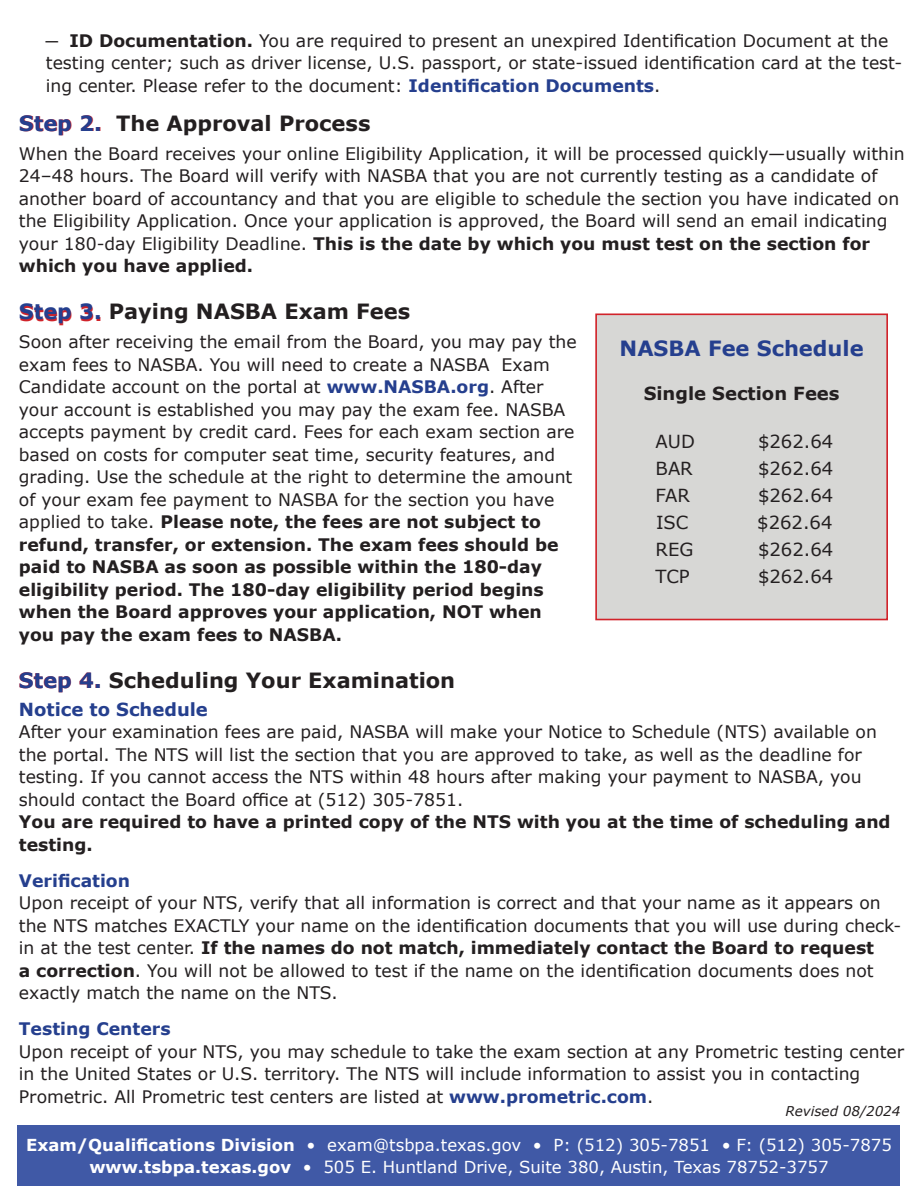
<style>
.page{position:relative;width:918px;height:1188px;background:#fff}
.page>*{position:absolute;margin:0;border:0;box-sizing:border-box;transform-origin:0 0}
.t1{font:700 21px "Verdana";color:#231f20}
.t2{font:700 21px "Verdana";color:#253f8e}
.t3{font:18px "Verdana";color:#231f20}
.t4{font:700 18px "Verdana";color:#231f20}
.t5{font:700 18px "Verdana";color:#253f8e}
.t6{font:17.25px/22.5px "Verdana";color:#231f20}
.t7{font:700 17.25px/22.5px "Verdana";color:#231f20}
.t8{font:700 17.25px "Verdana";color:#253f8e}
.t9{font:16.5px/21.6px "Verdana";color:#fff;text-align:center}
.t10{font:italic 13.5px "Verdana";color:#231f20}
.s1{font-weight:700}
.s2{font-weight:700;color:#253f8e}
.s3{color:#253f8e}
</style>
<div class="page">
<div style="left:18px;top:1126px;width:882px;height:60px;background:#4059a6"></div>
<div style="left:595px;top:314px;width:293px;height:306px;background:#d7d7d5;border:2px solid #d1232a"></div>
<p class="t6" style="left:46px;top:29px;width:858px">─ <span class="s1">ID Documentation.</span> You are required to present an unexpired Identification Document at the testing center; such as driver license, U.S. passport, or state-issued identification card at the test&shy;ing center. Please refer to the document: <span class="s2">Identification Documents</span>.</p>
<p class="t1" style="left:19px;top:108px;width:353px"><span class="s3">Step 2.</span> The Approval Process</p>
<p class="t6" style="left:19px;top:142px;width:887px">When the Board receives your online Eligibility Application, it will be processed quickly—usually within 24–48 hours. The Board will verify with NASBA that you are not currently testing as a candidate of another board of accountancy and that you are eligible to schedule the section you have indicated on the Eligibility Application. Once your application is approved, the Board will send an email indicating your 180-day Eligibility Deadline. <span class="s1">This is the date by which you must test on the section for which you have applied.</span></p>
<p class="t1" style="left:19px;top:297px;width:393px"><span class="s3">Step 3.</span> Paying NASBA Exam Fees</p>
<p class="t6" style="left:19px;top:331px;width:559px">Soon after receiving the email from the Board, you may pay the exam fees to NASBA. You will need to create a NASBA Exam Candidate account on the portal at <span class="s2">www.NASBA.org</span>. After your account is established you may pay the exam fee. NASBA accepts payment by credit card. Fees for each exam section are based on costs for computer seat time, security features, and grading. Use the schedule at the right to determine the amount of your exam fee payment to NASBA for the section you have applied to take. <span class="s1">Please note, the fees are not subject to refund, transfer, or extension. The exam fees should be paid to NASBA as soon as possible within the 180-day eligibility period. The 180-day eligibility period begins when the Board approves your application, NOT when you pay the exam fees to NASBA.</span></p>
<p class="t1" style="left:19px;top:665px;width:438px"><span class="s3">Step 4.</span> Scheduling Your Examination</p>
<p class="t5" style="left:19px;top:697px;width:191px">Notice to Schedule</p>
<p class="t6" style="left:19px;top:721px;width:860px">After your examination fees are paid, NASBA will make your Notice to Schedule (NTS) available on the portal. The NTS will list the section that you are approved to take, as well as the deadline for testing. If you cannot access the NTS within 48 hours after making your payment to NASBA, you should contact the Board office at (512) 305-7851.</p>
<p class="t7" style="left:19px;top:811px;width:873px">You are required to have a printed copy of the NTS with you at the time of scheduling and testing.</p>
<p class="t8" style="left:19px;top:868px;width:113px">Verification</p>
<p class="t6" style="left:19px;top:892px;width:884px">Upon receipt of your NTS, verify that all information is correct and that your name as it appears on the NTS matches EXACTLY your name on the identification documents that you will use during check&shy;in at the test center. <span class="s1">If the names do not match, immediately contact the Board to request<br>a correction</span>. You will not be allowed to test if the name on the identification documents does not exactly match the name on the NTS.</p>
<p class="t8" style="left:19px;top:1017px;width:153px">Testing Centers</p>
<p class="t6" style="left:19px;top:1040px;width:887px">Upon receipt of your NTS, you may schedule to take the exam section at any Prometric testing center in the United States or U.S. territory. The NTS will include information to assist you in contacting<br>Prometric. All Prometric test centers are listed at <span class="s2">www.prometric.com</span>.</p>
<p class="t9" style="left:26px;top:1134px;width:867px"><span class="s1">Exam/Qualifications Division</span> • exam@tsbpa.texas.gov • P: (512) 305-7851 • F: (512) 305-7875 <span class="s1">www.tsbpa.texas.gov</span> • 505 E. Huntland Drive, Suite 380, Austin, Texas 78752-3757</p>
<p class="t2" style="left:620px;top:334px;width:246px">NASBA Fee Schedule</p>
<p class="t4" style="left:644px;top:380px;width:197px">Single Section Fees</p>
<p class="t3" style="left:656px;top:429px;width:41px">AUD</p>
<p class="t3" style="left:758px;top:429px;width:77px">$262.64</p>
<p class="t3" style="left:656px;top:456px;width:39px">BAR</p>
<p class="t3" style="left:758px;top:456px;width:77px">$262.64</p>
<p class="t3" style="left:656px;top:483px;width:36px">FAR</p>
<p class="t3" style="left:758px;top:483px;width:77px">$262.64</p>
<p class="t3" style="left:656px;top:510px;width:34px">ISC</p>
<p class="t3" style="left:757px;top:510px;width:77px">$262.64</p>
<p class="t3" style="left:656px;top:537px;width:39px">REG</p>
<p class="t3" style="left:758px;top:537px;width:77px">$262.64</p>
<p class="t3" style="left:656px;top:564px;width:36px">TCP</p>
<p class="t3" style="left:758px;top:564px;width:77px">$262.64</p>
<p class="t10" style="left:785px;top:1102px;width:116px">Revised 08/2024</p>
</div>
